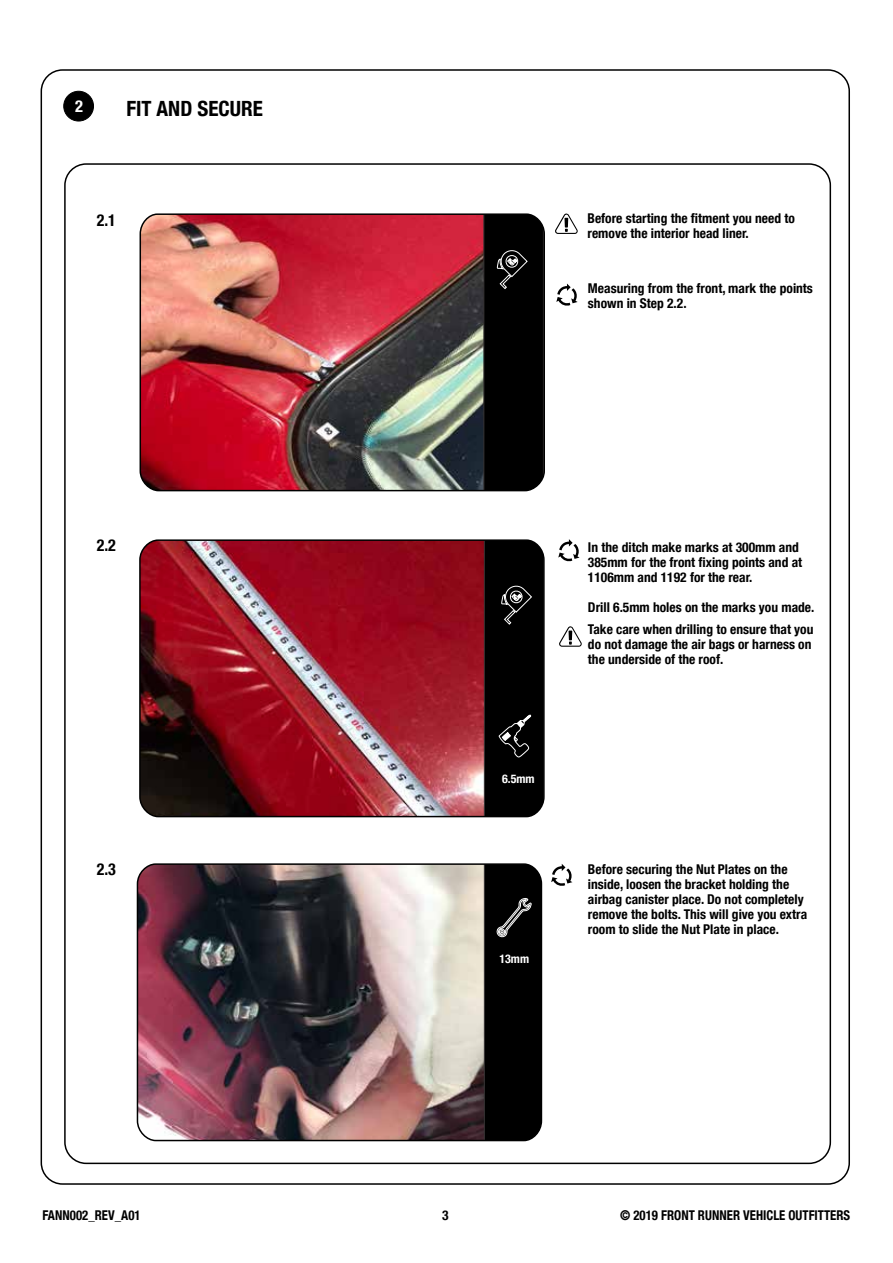
<style>
.page{position:relative;width:893px;height:1263px;background:#fff}
.page>*{position:absolute;margin:0;border:0;box-sizing:border-box;transform-origin:0 0}
.t1{font:700 condensed 21px "Helvetica Neue LT Com";color:#000}
.t2{font:700 condensed 16.5px "Helvetica Neue LT Com";color:#000}
.t3{font:700 condensed 16.5px "Helvetica Neue LT Com";color:#fefefe}
.t4{font:700 condensed 13.5px/15px "Helvetica Neue LT Com";color:#000}
.t5{font:700 condensed 13.5px "Helvetica Neue LT Com";color:#000;scale:.95 1}
.t6{font:700 condensed 12px "Helvetica Neue LT Com";color:#fff}
</style>
<div class="page">
<div style="left:64px;top:91px;width:30px;height:30px;background:#000;border-radius:50%"></div>
<div style="left:63px;top:91px;width:31px;height:30px;border:1px solid #000;border-radius:50%"></div>
<img style="left:64px;top:163px;width:768px;height:1002px">
<svg style="left:551px;top:864px;width:21px;height:23px"></svg>
<svg style="left:558px;top:539px;width:22px;height:23px"></svg>
<svg style="left:556px;top:284px;width:22px;height:23px"></svg>
<svg style="left:483px;top:858px;width:62px;height:290px;background:#1d1d1c"></svg>
<svg style="left:555px;top:213px;width:23px;height:21px"></svg>
<svg style="left:559px;top:626px;width:23px;height:21px"></svg>
<svg style="left:483px;top:212px;width:61px;height:281px;background:#0a0a0a"></svg>
<svg style="left:483px;top:537px;width:62px;height:289px;background:#171414"></svg>
<p class="t3" style="left:75px;top:96px;width:9px">2</p>
<h1 class="t1" style="left:126px;top:96px;width:138px">FIT AND SECURE</h1>
<p class="t2" style="left:97px;top:210px;width:21px">2.1</p>
<p class="t4" style="left:587px;top:211px;width:209px">Before starting the fitment you need to remove the interior head liner.</p>
<p class="t4" style="left:588px;top:281px;width:226px">Measuring from the front, mark the points shown in Step 2.2.</p>
<p class="t2" style="left:97px;top:535px;width:21px">2.2</p>
<p class="t6" style="left:502px;top:771px;width:34px">6.5mm</p>
<p class="t4" style="left:588px;top:539px;width:216px">In the ditch make marks at 300mm and<br>385mm for the front fixing points and at<br>1106mm and 1192 for the rear.</p>
<p class="t4" style="left:588px;top:596px;width:228px;line-height:22.5px">Drill 6.5mm holes on the marks you made.<br>Take care when drilling to ensure that you</p>
<p class="t4" style="left:588px;top:637px;width:225px">do not damage the air bags or harness on the underside of the roof.</p>
<p class="t2" style="left:97px;top:859px;width:21px">2.3</p>
<p class="t4" style="left:588px;top:862px;width:221px">Before securing the Nut Plates on the inside, loosen the bracket holding the airbag canister place. Do not completely remove the bolts. This will give you extra room to slide the Nut Plate in place.</p>
<p class="t6" style="left:499px;top:951px;width:31px">13mm</p>
<p class="t5" style="left:43px;top:1207px;width:105px">FANN002_REV_A01</p>
<p class="t4" style="left:442px;top:1208px;width:8px">3</p>
<p class="t5" style="left:620px;top:1207px;width:244px">© 2019 FRONT RUNNER VEHICLE OUTFITTERS</p>
</div>
